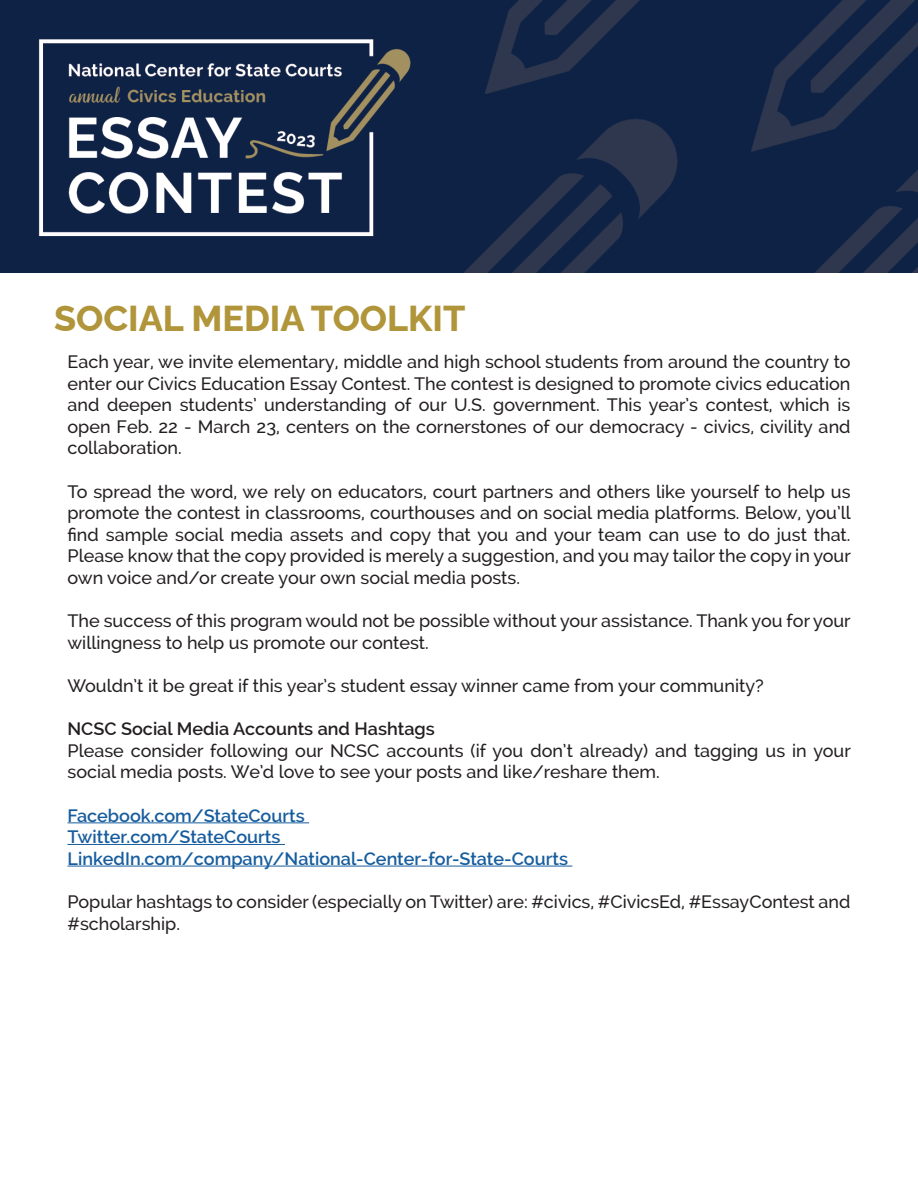
<style>
.page{position:relative;width:918px;height:1188px;background:#fff}
.page>*{position:absolute;margin:0;border:0;box-sizing:border-box;transform-origin:0 0}
.t1{font:100 36px "Raleway";color:#b1953a}
.t2{font:500 18px/21.6px "Raleway";color:#231f20}
.t3{font:600 18px "Raleway";color:#175d9e}
.t4{font:600 18px "Raleway";color:#231f20}
</style>
<div class="page">
<img style="left:0;top:0;width:918px;height:272px">
<hr style="left:68px;top:822px;width:241px;height:1px;background:#175d9e">
<hr style="left:68px;top:844px;width:217px;height:1px;background:#175d9e">
<hr style="left:68px;top:866px;width:504px;height:1px;background:#175d9e">
<p class="t1" style="left:54px;top:289px;width:413px">SOCIAL MEDIA TOOLKIT</p>
<p class="t2" style="left:68px;top:351px;width:785px;text-align:justify">Each year, we invite elementary, middle and high school students from around the country to enter our Civics Education Essay Contest. The contest is designed to promote civics education and deepen students’ understanding of our U.S. government. This year’s contest, which is open Feb. 22 - March 23, centers on the cornerstones of our democracy - civics, civility and collaboration.</p>
<p class="t2" style="left:68px;top:480px;width:785px;text-align:justify">To spread the word, we rely on educators, court partners and others like yourself to help us promote the contest in classrooms, courthouses and on social media platforms. Below, you’ll find sample social media assets and copy that you and your team can use to do just that.<br>Please know that the copy provided is merely a suggestion, and you may tailor the copy in your own voice and/or create your own social media posts.</p>
<p class="t2" style="left:68px;top:610px;width:785px">The success of this program would not be possible without your assistance. Thank you for your willingness to help us promote our contest.</p>
<p class="t2" style="left:68px;top:675px;width:698px">Wouldn’t it be great if this year’s student essay winner came from your community?</p>
<p class="t4" style="left:68px;top:718px;width:369px">NCSC Social Media Accounts and Hashtags</p>
<p class="t2" style="left:68px;top:740px;width:785px">Please consider following our NCSC accounts (if you don’t already) and tagging us in your social media posts. We’d love to see your posts and like/reshare them.</p>
<p class="t3" style="left:68px;top:805px;width:239px">Facebook.com/StateCourts</p>
<p class="t3" style="left:68px;top:826px;width:215px">Twitter.com/StateCourts</p>
<p class="t3" style="left:68px;top:848px;width:502px">LinkedIn.com/company/National-Center-for-State-Courts</p>
<p class="t2" style="left:68px;top:891px;width:784px">Popular hashtags to consider (especially on Twitter) are: #civics, #CivicsEd, #EssayContest and #scholarship.</p>
</div>
